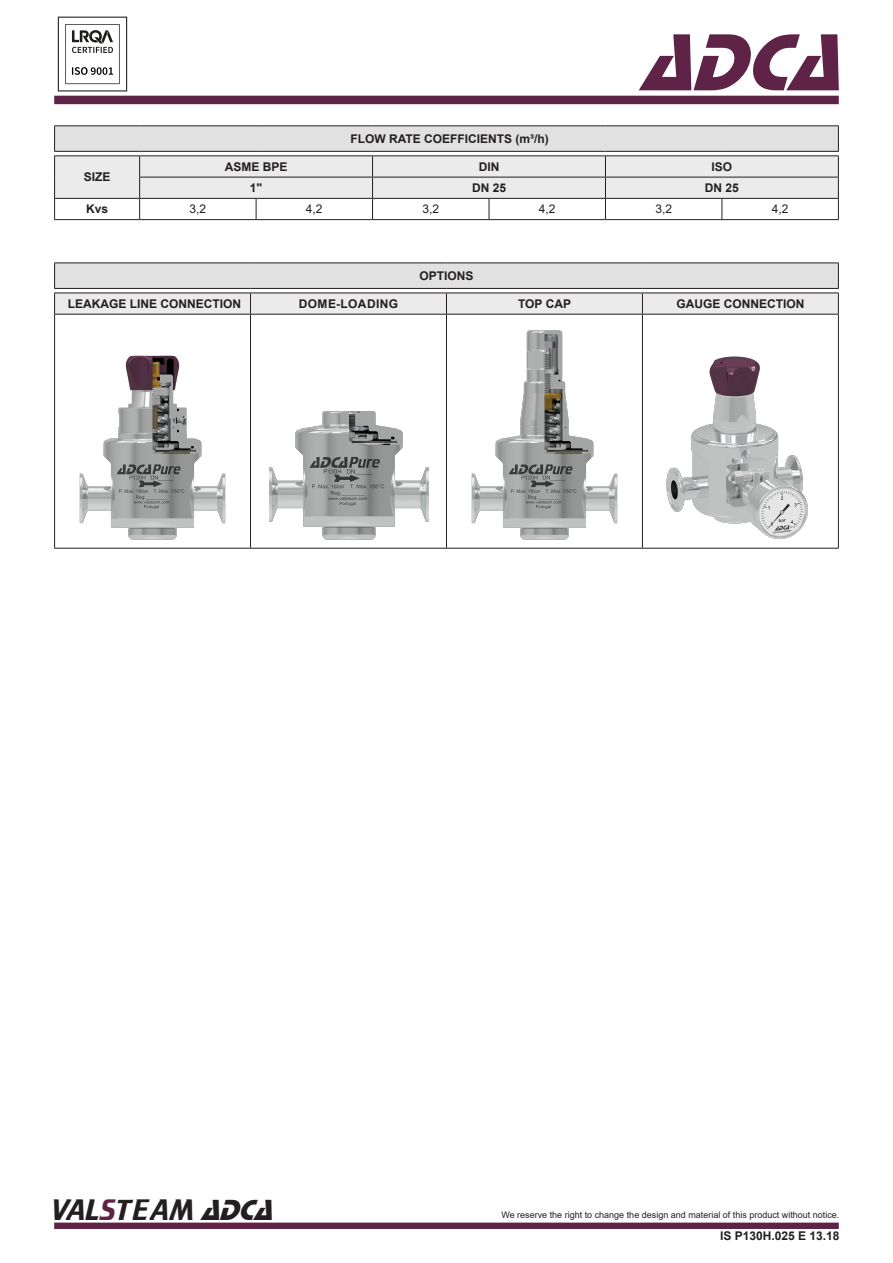
<style>
.page{position:relative;width:893px;height:1263px;background:#fff}
.page>*{position:absolute;margin:0;border:0;box-sizing:border-box;transform-origin:0 0}
.t1{font:italic 84px "Stop D";color:#5f2348}
.t2{font:30px "Trekker";color:#231f20}
.t3{font:700 12px "Arial";color:#231f20}
.t4{font:12px "Arial";color:#231f20}
.t5{font:700 12px "Arial";letter-spacing:.035em;color:#231f20}
.t6{font:9px "Arial";color:#231f20}
.s1{color:#5f2348}
.s2{font-family:"Stop D";font-style:italic}
</style>
<div class="page">
<div style="left:54px;top:96px;width:785px;height:8px;background:#5e2348"></div>
<div style="left:54px;top:1222px;width:785px;height:7px;background:#5f2348;border:2px solid #5f2348"></div>
<img style="left:57px;top:16px;width:71px;height:76px">
<hr style="left:54px;top:219px;width:86px;height:1px;background:#231f20">
<hr style="left:140px;top:219px;width:116px;height:1px;background:#231f20">
<hr style="left:256px;top:219px;width:117px;height:1px;background:#231f20">
<hr style="left:373px;top:219px;width:116px;height:1px;background:#231f20">
<hr style="left:489px;top:219px;width:116px;height:1px;background:#231f20">
<hr style="left:605px;top:219px;width:117px;height:1px;background:#231f20">
<hr style="left:722px;top:219px;width:117px;height:1px;background:#231f20">
<hr style="left:54px;top:125px;width:86px;height:1px;background:#231f20">
<hr style="left:140px;top:125px;width:116px;height:1px;background:#231f20">
<hr style="left:256px;top:125px;width:117px;height:1px;background:#231f20">
<hr style="left:373px;top:125px;width:116px;height:1px;background:#231f20">
<hr style="left:489px;top:125px;width:116px;height:1px;background:#231f20">
<hr style="left:605px;top:125px;width:117px;height:1px;background:#231f20">
<hr style="left:722px;top:125px;width:117px;height:1px;background:#231f20">
<svg style="left:54px;top:126px;width:785px;height:93px"></svg>
<hr style="left:139px;top:177px;width:117px;height:1px;background:#231f20">
<hr style="left:256px;top:177px;width:117px;height:1px;background:#231f20">
<hr style="left:373px;top:177px;width:116px;height:1px;background:#231f20">
<hr style="left:489px;top:177px;width:116px;height:1px;background:#231f20">
<hr style="left:605px;top:177px;width:117px;height:1px;background:#231f20">
<hr style="left:722px;top:177px;width:117px;height:1px;background:#231f20">
<hr style="left:54px;top:548px;width:197px;height:1px;background:#231f20">
<hr style="left:251px;top:548px;width:195px;height:1px;background:#231f20">
<hr style="left:446px;top:548px;width:196px;height:1px;background:#231f20">
<hr style="left:642px;top:548px;width:197px;height:1px;background:#231f20">
<svg style="left:54px;top:263px;width:785px;height:51px;background:#dbdbdb"></svg>
<hr style="left:54px;top:314px;width:197px;height:1px;background:#231f20">
<hr style="left:54px;top:315px;width:1px;height:233px;background:#231f20">
<hr style="left:251px;top:314px;width:195px;height:1px;background:#231f20">
<hr style="left:250px;top:315px;width:1px;height:233px;background:#231f20">
<hr style="left:446px;top:314px;width:196px;height:1px;background:#231f20">
<hr style="left:446px;top:315px;width:1px;height:233px;background:#231f20">
<hr style="left:642px;top:314px;width:197px;height:1px;background:#231f20">
<hr style="left:642px;top:315px;width:1px;height:233px;background:#231f20">
<hr style="left:838px;top:315px;width:1px;height:233px;background:#231f20">
<img style="left:79px;top:355px;width:147px;height:185px">
<img style="left:269px;top:411px;width:160px;height:129px">
<img style="left:471px;top:330px;width:147px;height:210px">
<img style="left:651px;top:315px;width:187px;height:233px">
<p class="t3" style="left:84px;top:169px;width:28px">SIZE</p>
<p class="t3" style="left:350px;top:130px;width:200px">FLOW RATE COEFFICIENTS (m³/h)</p>
<h1 class="t1" style="left:640px;top:14px;width:227px">ADCA</h1>
<p class="t3" style="left:225px;top:158px;width:64px">ASME BPE</p>
<p class="t3" style="left:479px;top:158px;width:22px">DIN</p>
<p class="t3" style="left:712px;top:158px;width:22px">ISO</p>
<p class="t3" style="left:250px;top:179px;width:14px">1"</p>
<p class="t3" style="left:472px;top:179px;width:36px">DN 25</p>
<p class="t3" style="left:705px;top:179px;width:36px">DN 25</p>
<p class="t3" style="left:86px;top:201px;width:24px">Kvs</p>
<p class="t4" style="left:190px;top:201px;width:18px">3,2</p>
<p class="t4" style="left:306px;top:201px;width:18px">4,2</p>
<p class="t4" style="left:422px;top:201px;width:18px">3,2</p>
<p class="t4" style="left:539px;top:201px;width:18px">4,2</p>
<p class="t4" style="left:655px;top:201px;width:18px">3,2</p>
<p class="t4" style="left:772px;top:201px;width:18px">4,2</p>
<p class="t3" style="left:419px;top:267px;width:56px">OPTIONS</p>
<p class="t3" style="left:68px;top:295px;width:175px">LEAKAGE LINE CONNECTION</p>
<p class="t5" style="left:299px;top:295px;width:101px">DOME-LOADING</p>
<p class="t3" style="left:518px;top:295px;width:54px">TOP CAP</p>
<p class="t3" style="left:676px;top:295px;width:130px">GAUGE CONNECTION</p>
<p class="t2" style="left:51px;top:1193px;width:232px">VAL<span class="s1">S</span>TEAM <span class="s2">ADCA</span></p>
<p class="t6" style="left:501px;top:1209px;width:340px">We reserve the right to change the design and material of this product without notice.</p>
<p class="t3" style="left:720px;top:1227px;width:121px">IS P130H.025 E 13.18</p>
</div>
